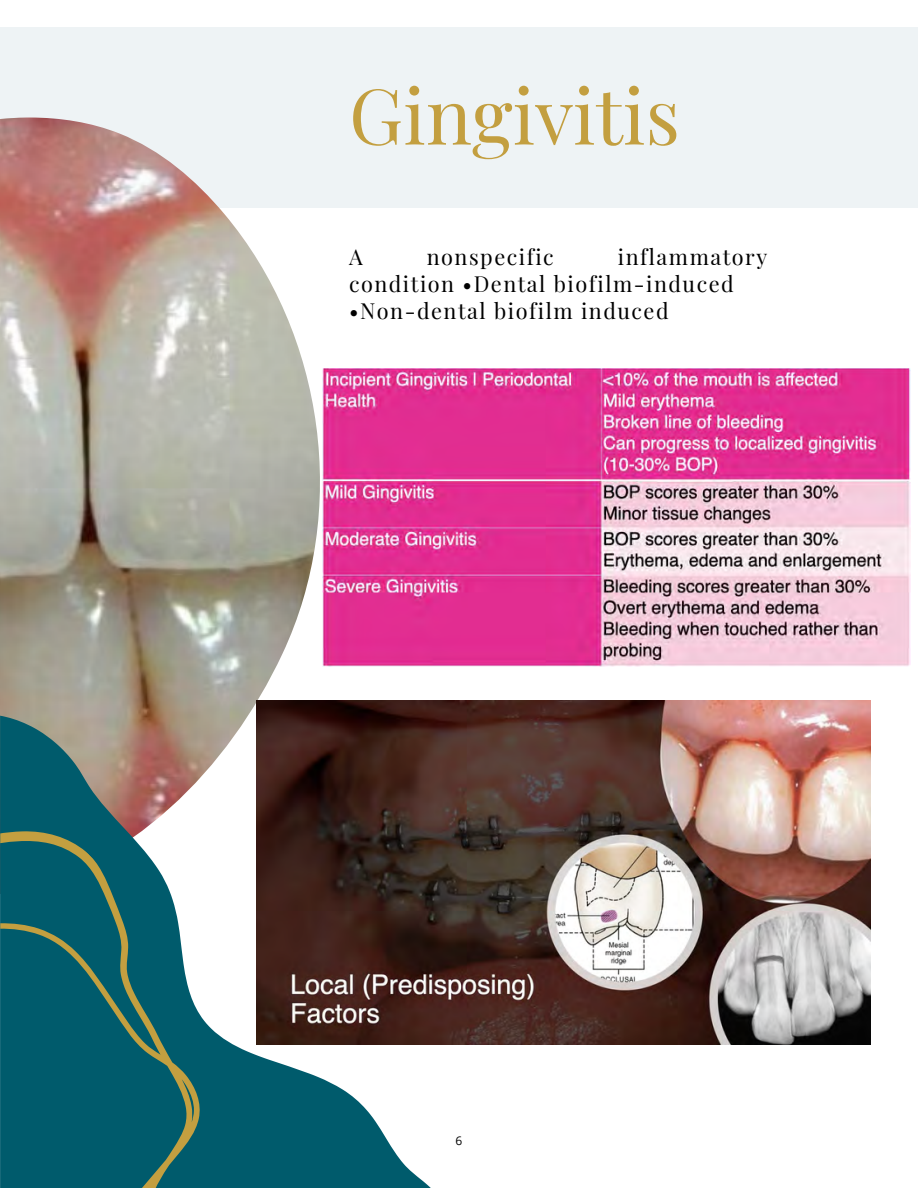
<style>
.page{position:relative;width:918px;height:1188px;background:#fff}
.page>*{position:absolute;margin:0;border:0;box-sizing:border-box;transform-origin:0 0}
.t1{font:77.1px "Playfair Display";color:#c39f40}
.t2{font:21.6px/27px "Playfair Display";letter-spacing:.07em;color:#000}
.t3{font:12px "Open Sans";color:#000}
</style>
<div class="page">
<div style="left:0;top:27px;width:918px;height:180px;background:#eef3f5"></div>
<img style="left:0;top:118px;width:320px;height:595px">
<svg style="left:0;top:713px;width:431px;height:475px"></svg>
<svg style="left:0;top:831px;width:202px;height:357px;background:#206b73"></svg>
<img style="left:322px;top:369px;width:588px;height:298px">
<img style="left:257px;top:700px;width:614px;height:345px">
<h1 class="t1" style="left:349px;top:61px;width:332px">Gingivitis</h1>
<p class="t2" style="left:349px;top:243px;width:420px;text-indent:269px">inflammatory condition •Dental biofilm-induced</p>
<p class="t2" style="left:349px;top:297px;width:321px">•Non-dental biofilm induced</p>
<p class="t2" style="left:349px;top:243px;width:15px">A</p>
<p class="t2" style="left:427px;top:243px;width:129px">nonspecific</p>
<p class="t3" style="left:456px;top:1132px;width:8px">6</p>
</div>
